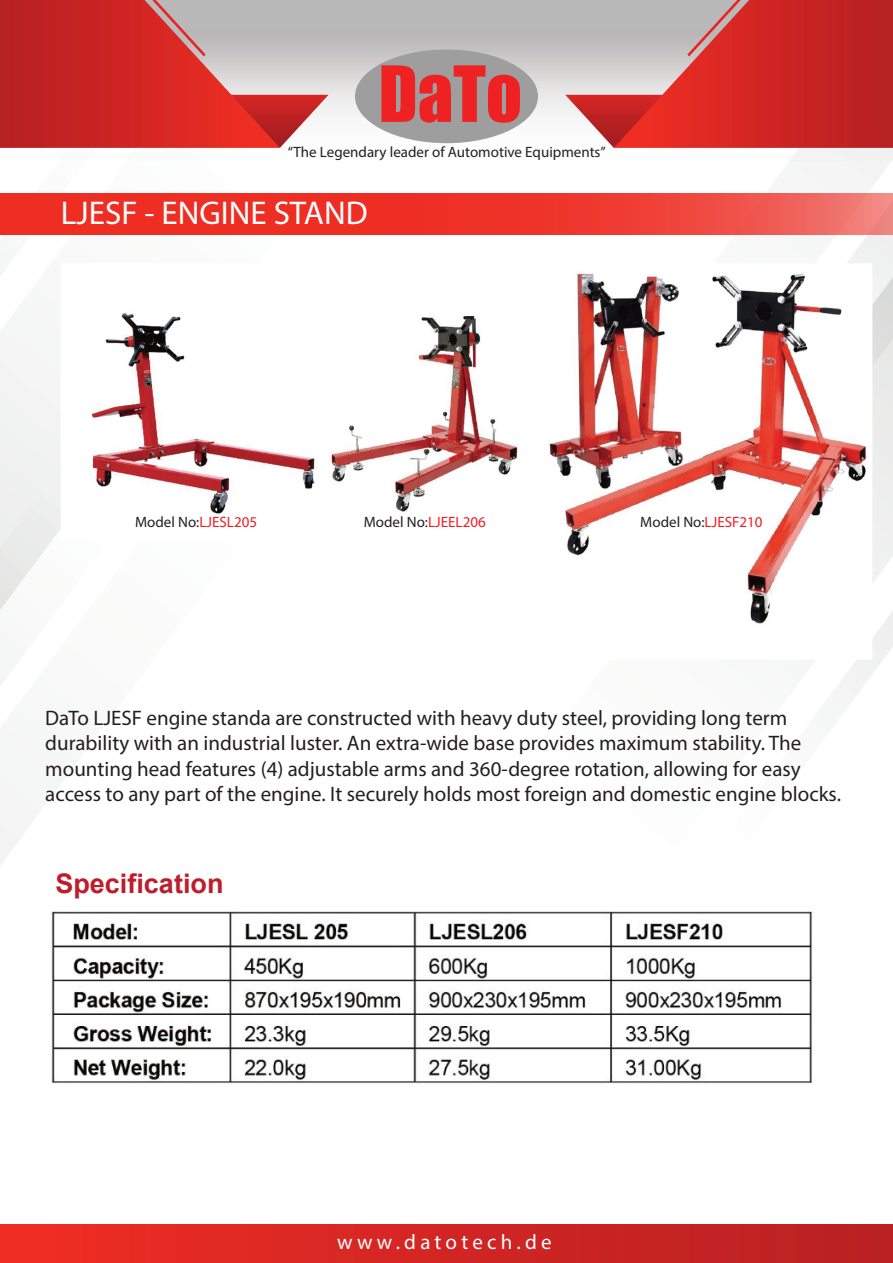
<style>
.page{position:relative;width:893px;height:1263px;background:#fff}
.page>*{position:absolute;margin:0;border:0;box-sizing:border-box;transform-origin:0 0}
.t1{font:71.55px "Impact";color:#ee2123}
.t2{font:33px "Myriad Pro";color:#fff}
.t3{font:700 27px "Arial";color:#be1d2c}
.t4{font:21px/25.2px "Myriad Pro";color:#231f20}
.t5{font:21px "Myriad Pro";letter-spacing:.2em;color:#fff}
.t6{font:15px "Myriad Pro";color:#231f20}
.s1{color:#ee1d23}
</style>
<div class="page">
<div style="left:0;top:1225px;width:893px;height:38px;background:linear-gradient(to right,#ef2d23,#b72023)"></div>
<svg style="left:328px;top:0;width:268px;height:194px"></svg>
<svg style="left:596px;top:148px;width:297px;height:126px"></svg>
<svg style="left:831px;top:274px;width:62px;height:434px"></svg>
<svg style="left:0;top:778px;width:40px;height:87px"></svg>
<svg style="left:0;top:441px;width:61px;height:245px"></svg>
<svg style="left:565px;top:0;width:328px;height:148px;background:#cb5655"></svg>
<svg style="left:0;top:0;width:328px;height:441px"></svg>
<div style="left:355px;top:50px;width:183px;height:93px;background:#9e9e9e;border-radius:50%"></div>
<svg style="left:0;top:194px;width:893px;height:41px;background:#ee3c33"></svg>
<img style="left:51px;top:911px;width:762px;height:173px">
<img style="left:61px;top:263px;width:811px;height:397px">
<h1 class="t1" style="left:379px;top:38px;width:145px">DaTo</h1>
<p class="t6" style="left:288px;top:143px;width:319px">“The Legendary leader of Automotive Equipments”</p>
<h2 class="t2" style="left:61px;top:192px;width:309px">LJESF - ENGINE STAND</h2>
<p class="t6" style="left:135px;top:513px;width:124px">Model No:<span class="s1">LJESL205</span></p>
<p class="t6" style="left:364px;top:513px;width:124px">Model No:<span class="s1">LJEEL206</span></p>
<p class="t6" style="left:640px;top:513px;width:124px">Model No:<span class="s1">LJESF210</span></p>
<p class="t4" style="left:45px;top:705px;width:797px">DaTo LJESF engine standa are constructed with heavy duty steel, providing long term durability with an industrial luster. An extra-wide base provides maximum stability. The mounting head features (4) adjustable arms and 360-degree rotation, allowing for easy access to any part of the engine. It securely holds most foreign and domestic engine blocks.</p>
<p class="t3" style="left:55px;top:865px;width:170px">Specification</p>
<p class="t5" style="left:337px;top:1229px;width:216px">www.datotech.de</p>
</div>
